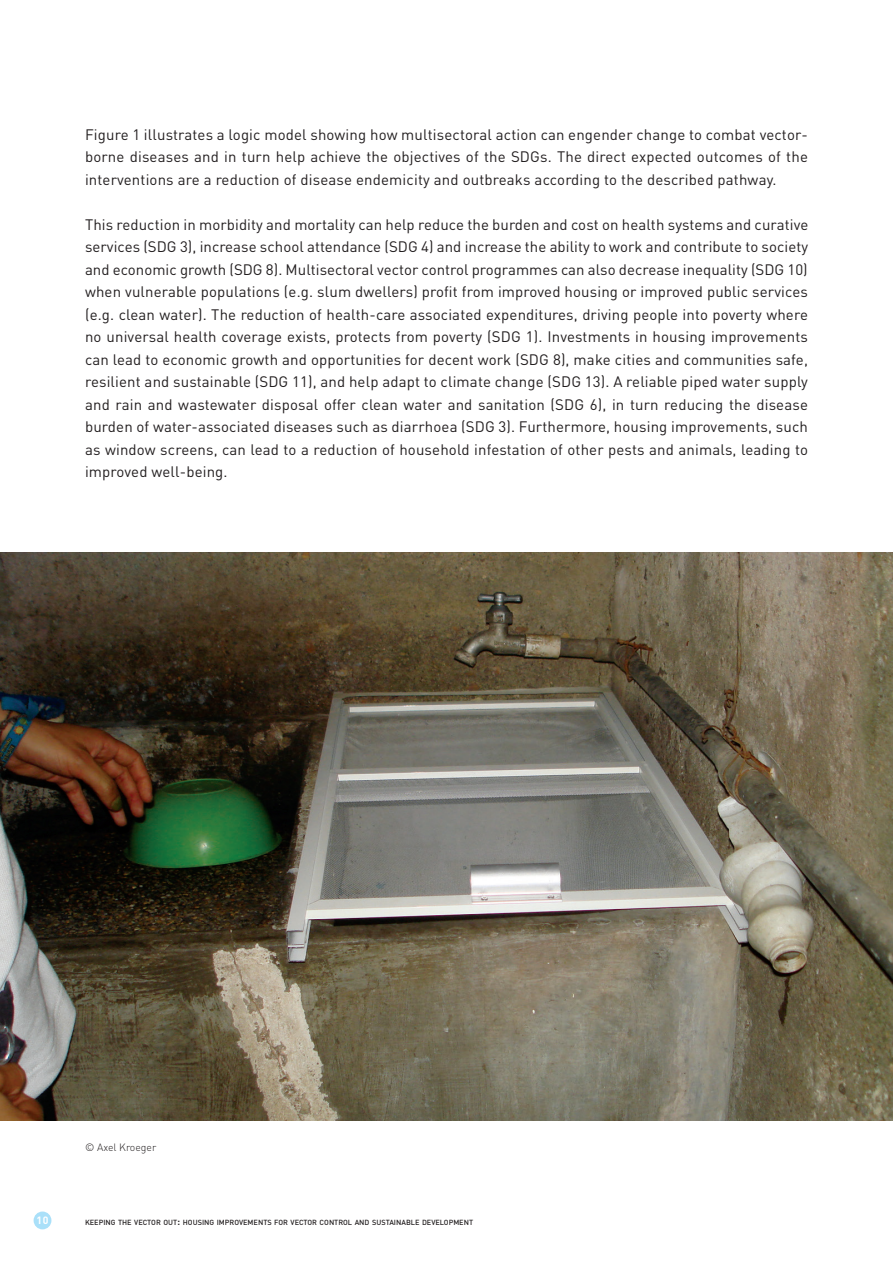
<style>
.page{position:relative;width:893px;height:1263px;background:#fff}
.page>*{position:absolute;margin:0;border:0;box-sizing:border-box;transform-origin:0 0}
.t1{font:15px/22.5px "DIN";letter-spacing:.01em;color:#231f20;text-align:justify}
.t2{font:300 10.5px "DIN";color:#231f20}
.t3{font:700 10.5px "DIN";color:#fff}
.t4{font:500 7.35px "DIN";color:#231f20}
.s1{font-size:10.5px}
</style>
<div class="page">
<div style="left:34px;top:1211px;width:17px;height:18px;background:#aae0f9;border-radius:50%"></div>
<img style="left:0;top:553px;width:893px;height:567px">
<p class="t1" style="left:85px;top:123px;width:724px">Figure 1 illustrates a logic model showing how multisectoral action can engender change to combat vector&shy;borne diseases and in turn help achieve the objectives of the SDGs. The direct expected outcomes of the interventions are a reduction of disease endemicity and outbreaks according to the described pathway.</p>
<p class="t1" style="left:85px;top:213px;width:725px">This reduction in morbidity and mortality can help reduce the burden and cost on health systems and curative services (SDG 3), increase school attendance (SDG 4) and increase the ability to work and contribute to society and economic growth (SDG 8). Multisectoral vector control programmes can also decrease inequality (SDG 10) when vulnerable populations (e.g. slum dwellers) profit from improved housing or improved public services (e.g. clean water). The reduction of health-care associated expenditures, driving people into poverty where no universal health coverage exists, protects from poverty (SDG 1). Investments in housing improvements can lead to economic growth and opportunities for decent work (SDG 8), make cities and communities safe, resilient and sustainable (SDG 11), and help adapt to climate change (SDG 13). A reliable piped water supply and rain and wastewater disposal offer clean water and sanitation (SDG 6), in turn reducing the disease burden of water-associated diseases such as diarrhoea (SDG 3). Furthermore, housing improvements, such as window screens, can lead to a reduction of household infestation of other pests and animals, leading to improved well-being.</p>
<p class="t2" style="left:85px;top:1140px;width:73px">© Axel Kroeger</p>
<p class="t3" style="left:37px;top:1213px;width:14px">10</p>
<p class="t4" style="left:85px;top:1217px;width:390px">KEEPING THE VECTOR OUT<span class="s1">:</span> HOUSING IMPROVEMENTS FOR VECTOR CONTROL AND SUSTAINABLE DEVELOPMENT</p>
</div>
